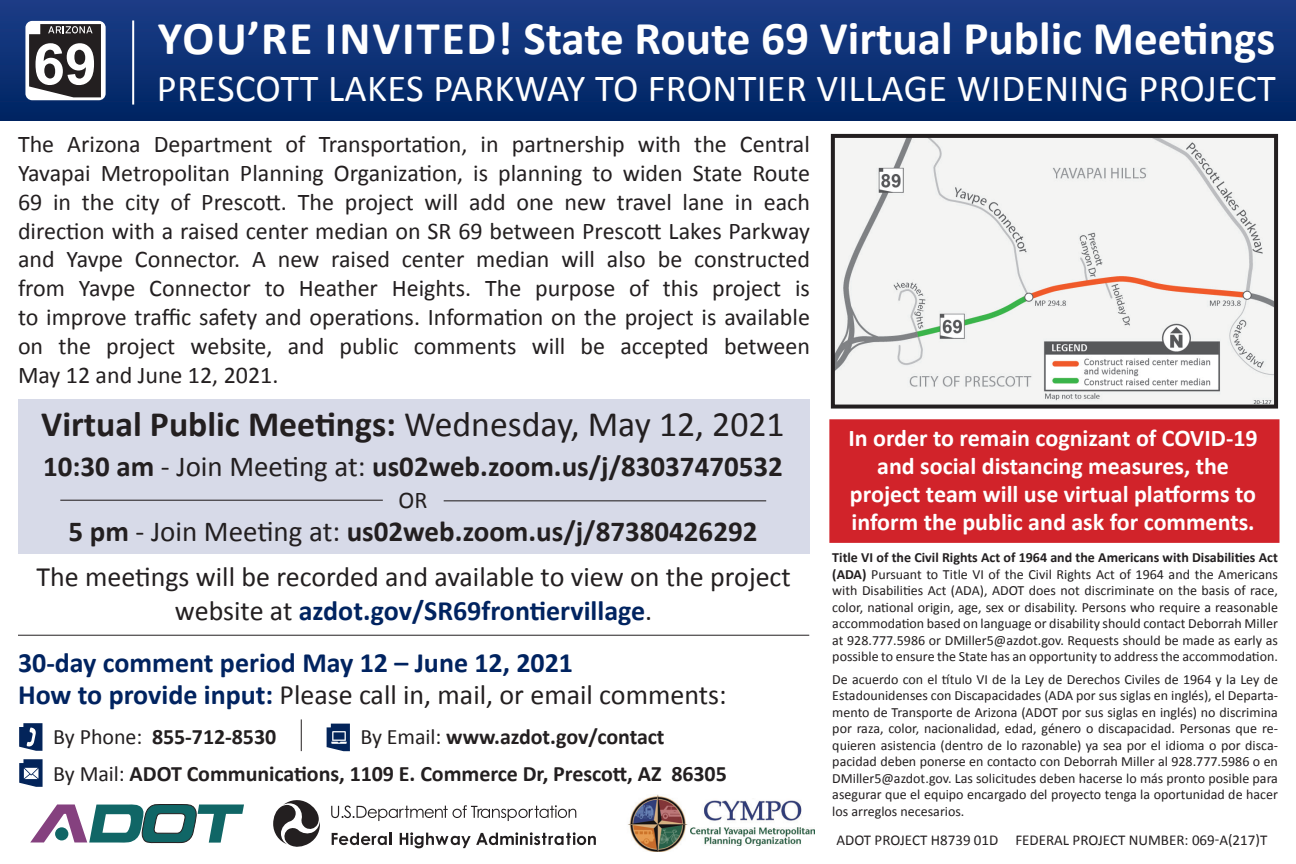
<style>
.page{position:relative;width:1296px;height:864px;background:#fff}
.page>*{position:absolute;margin:0;border:0;box-sizing:border-box;transform-origin:0 0}
.t1{font:700 47.2px "Calibri";color:#fff}
.t2{font:38.4px "Calibri";letter-spacing:.01em;color:#fff}
.t3{font:700 35.8px "Calibri";color:#231f20}
.t4{font:700 29px "Calibri";color:#231f20}
.t5{font:28px/33.6px "Calibri";color:#231f20;text-align:center}
.t6{font:700 28px "Calibri";color:#002360}
.t7{font:24px/28.8px "Calibri";color:#231f20;text-align:justify}
.t8{font:700 24px/28px "Calibri";color:#fff;text-align:center}
.t9{font:700 22px "Calibri";letter-spacing:-.005em;color:#231f20}
.t10{font:15px "Calibri";color:#231f20}
.t11{font:14px/16.4px "Calibri";color:#231f20;text-align:justify}
.s1{font-weight:400}
.s2{font-weight:700;color:#002360}
.s3{font-weight:700}
</style>
<div class="page">
<div style="left:18px;top:399px;width:791px;height:155px;background:#d7dae8"></div>
<svg style="left:30px;top:804px;width:214px;height:39px"></svg>
<div style="left:0;top:0;width:1296px;height:121px;background:linear-gradient(to bottom,#1c3d88,#002563)"></div>
<hr style="left:132px;top:20px;width:2px;height:85px;background:#fff">
<div style="left:25px;top:21px;width:81px;height:79px;background:#fff;border-radius:7px"></div>
<svg style="left:29px;top:24px;width:72px;height:73px"></svg>
<img style="left:836px;top:139px;width:437px;height:265px">
<div style="left:831px;top:134px;width:447px;height:275px;border:4px solid #231f20"></div>
<hr style="left:18px;top:635px;width:791px;height:1px;background:#231f20">
<svg style="left:19px;top:723px;width:23px;height:28px"></svg>
<hr style="left:301px;top:719px;width:1px;height:32px;background:#231f20">
<svg style="left:327px;top:724px;width:23px;height:27px"></svg>
<svg style="left:19px;top:759px;width:24px;height:28px"></svg>
<svg style="left:273px;top:800px;width:47px;height:47px"></svg>
<svg style="left:331px;top:805px;width:245px;height:16px"></svg>
<svg style="left:332px;top:833px;width:59px;height:12px"></svg>
<svg style="left:400px;top:832px;width:196px;height:16px"></svg>
<img style="left:627px;top:795px;width:64px;height:57px">
<img style="left:691px;top:800px;width:124px;height:46px">
<div style="left:829px;top:419px;width:451px;height:124px;background:#d1232a;border:4px solid #d1232a"></div>
<hr style="left:444px;top:500px;width:322px;height:1px;background:#231f20">
<hr style="left:60px;top:500px;width:323px;height:1px;background:#231f20">
<p class="t1" style="left:158px;top:9px;width:1119px">YOU’RE INVITED! State Route 69 Virtual Public Meetings</p>
<p class="t2" style="left:157px;top:64px;width:1121px">PRESCOTT LAKES PARKWAY TO FRONTIER VILLAGE WIDENING PROJECT</p>
<p class="t7" style="left:18px;top:129px;width:794px">The Arizona Department of Transportation, in partnership with the Central Yavapai Metropolitan Planning Organization, is planning to widen State Route 69 in the city of Prescott. The project will add one new travel lane in each direction with a raised center median on SR 69 between Prescott Lakes Parkway and Yavpe Connector. A new raised center median will also be constructed from Yavpe Connector to Heather Heights. The purpose of this project is to improve traffic safety and operations. Information on the project is available on the project website, and public comments will be accepted between May 12 and June 12, 2021.</p>
<p class="t3" style="left:41px;top:402px;width:745px">Virtual Public Meetings: <span class="s1">Wednesday, May 12, 2021</span></p>
<p class="t4" style="left:43px;top:448px;width:741px">10:30 am <span class="s1">- Join Meeting at:</span> us02web.zoom.us/j/83037470532</p>
<p class="t7" style="left:399px;top:485px;width:30px">OR</p>
<p class="t4" style="left:69px;top:514px;width:690px">5 pm <span class="s1">- Join Meeting at:</span> us02web.zoom.us/j/87380426292</p>
<p class="t5" style="left:36px;top:559px;width:756px">The meetings will be recorded and available to view on the project website at <span class="s2">azdot.gov/SR69frontiervillage</span>.</p>
<p class="t6" style="left:18px;top:645px;width:557px">30-day comment period May 12 – June 12, 2021</p>
<p class="t5" style="left:18px;top:677px;width:710px"><span class="s2">How to provide input:</span> Please call in, mail, or email comments:</p>
<p class="t9" style="left:53px;top:723px;width:225px"><span class="s1">By Phone:</span> 855-712-8530</p>
<p class="t9" style="left:360px;top:723px;width:306px"><span class="s1">By Email:</span> www.azdot.gov/contact</p>
<p class="t9" style="left:53px;top:760px;width:675px"><span class="s1">By Mail:</span> ADOT Communications, 1109 E. Commerce Dr, Prescott, AZ 86305</p>
<p class="t8" style="left:848px;top:423px;width:411px">In order to remain cognizant of COVID-19 and social distancing measures, the project team will use virtual platforms to inform the public and ask for comments.</p>
<p class="t11" style="left:832px;top:549px;width:447px"><span class="s3">Title VI of the Civil Rights Act of 1964 and the Americans with Disabilities Act (ADA)</span> Pursuant to Title VI of the Civil Rights Act of 1964 and the Americans with Disabilities Act (ADA), ADOT does not discriminate on the basis of race, color, national origin, age, sex or disability. Persons who require a reasonable accommodation based on language or disability should contact Deborrah Miller at 928.777.5986 or DMiller5@azdot.gov. Requests should be made as early as possible to ensure the State has an opportunity to address the accommodation.</p>
<p class="t11" style="left:832px;top:670px;width:447px">De acuerdo con el título VI de la Ley de Derechos Civiles de 1964 y la Ley de Estadounidenses con Discapacidades (ADA por sus siglas en inglés), el Departa&shy;mento de Transporte de Arizona (ADOT por sus siglas en inglés) no discrimina por raza, color, nacionalidad, edad, género o discapacidad. Personas que re&shy;quieren asistencia (dentro de lo razonable) ya sea por el idioma o por disca&shy;pacidad deben ponerse en contacto con Deborrah Miller al 928.777.5986 o en DMiller5@azdot.gov. Las solicitudes deben hacerse lo más pronto posible para asegurar que el equipo encargado del proyecto tenga la oportunidad de hacer los arreglos necesarios.</p>
<p class="t10" style="left:837px;top:831px;width:432px">ADOT PROJECT H8739 01D FEDERAL PROJECT NUMBER: 069-A(217)T</p>
</div>
